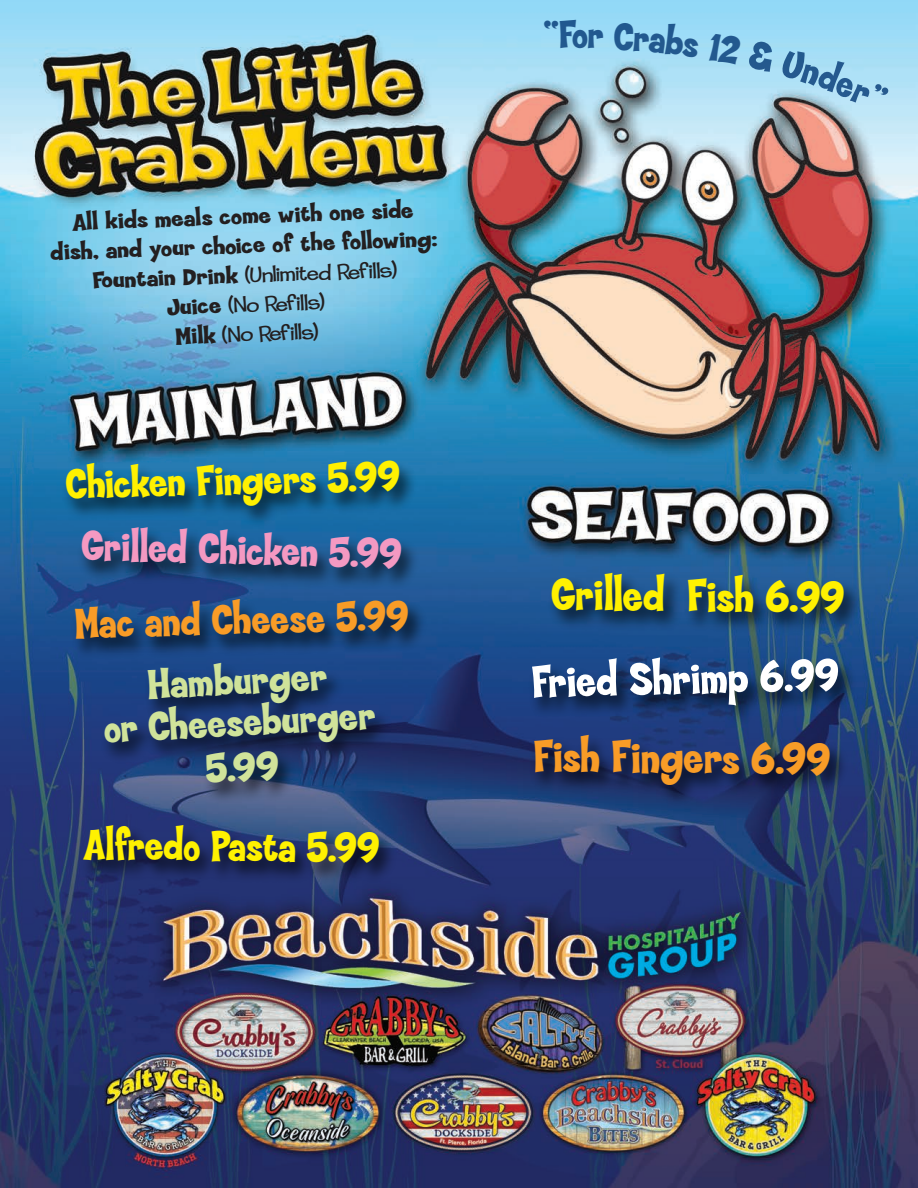
<style>
.page{position:relative;width:918px;height:1188px;background:#fff}
.page>*{position:absolute;margin:0;border:0;box-sizing:border-box;transform-origin:0 0}
.t1{font:800 47.25px "Coop";color:#fff101;scale:1.04 1}
.t2{font:800 47.25px "Coop";color:#f89c27;scale:1.04 1}
.t3{font:800 47.25px "Coop";color:#fff;scale:1.04 1}
.t4{font:800 44.1px "Coop";color:#fff101;scale:1.04 1}
.t5{font:800 44.1px "Coop";color:#f499c2;scale:1.04 1}
.t6{font:800 44.1px "Coop";color:#f89c27;scale:1.04 1}
.t7{font:800 42.6px/41.5px "Coop";color:#d0e39a;text-align:center;scale:1.08 1}
.t8{font:800 40.65px "Coop";color:rgb(3 56 117/.8);scale:1.05 1}
.t9{font:800 24.15px/29.4px "Coop";color:#231f20;text-align:center;scale:1.23 1}
.t10{font:300 22.8px/29.5px "Coop";color:#231f20;text-align:center;scale:1.1 1}
.s1{font-weight:800;font-size:24.15px}
</style>
<div class="page">
<img style="left:0;top:0;width:918px;height:1188px">
<img style="left:507px;top:560px;width:397px;height:78px">
<img style="left:55px;top:850px;width:368px;height:80px">
<img style="left:477px;top:722px;width:425px;height:170px">
<img style="left:480px;top:638px;width:428px;height:167px">
<img style="left:28px;top:441px;width:426px;height:125px">
<img style="left:36px;top:510px;width:426px;height:121px">
<img style="left:22px;top:631px;width:452px;height:219px">
<img style="left:37px;top:580px;width:427px;height:136px">
<svg style="left:559px;top:19px;width:45px;height:30px"></svg>
<svg style="left:613px;top:21px;width:87px;height:37px;background:#9fdcf6"></svg>
<svg style="left:707px;top:33px;width:183px;height:74px;background:#aadbf1"></svg>
<p class="t9" style="left:49px;top:210px;width:316px;rotate:-2deg">All kids meals come with one side dish, and your choice of the following:</p>
<p class="t10" style="left:92px;top:268px;width:279px;rotate:-2deg"><span class="s1">Fountain Drink</span> (Unlimited Refills)<br><span class="s1">Juice</span> (No Refills)<br><span class="s1">Milk</span> (No Refills)</p>
<h2 class="t4" style="left:65px;top:465px;width:323px;rotate:-1deg">Chicken Fingers 5.99</h2>
<h2 class="t5" style="left:81px;top:529px;width:310px;rotate:1deg">Grilled Chicken 5.99</h2>
<h2 class="t6" style="left:74px;top:604px;width:323px;rotate:-1deg">Mac and Cheese 5.99</h2>
<h3 class="t7" style="left:101px;top:670px;width:253px;rotate:-3deg">Hamburger<br>or Cheeseburger</h3>
<h3 class="t7" style="left:204px;top:752px;width:70px;rotate:-3deg">5.99</h3>
<h2 class="t4" style="left:83px;top:826px;width:287px;rotate:1deg">Alfredo Pasta 5.99</h2>
<h3 class="t8" style="left:543px;top:17px;width:16px">“</h3>
<h1 class="t1" style="left:552px;top:574px;width:284px;rotate:1deg">Grilled Fish 6.99</h1>
<h1 class="t3" style="left:531px;top:662px;width:297px;rotate:-1deg">Fried Shrimp 6.99</h1>
<h1 class="t2" style="left:534px;top:736px;width:287px;rotate:1deg">Fish Fingers 6.99</h1>
</div>
